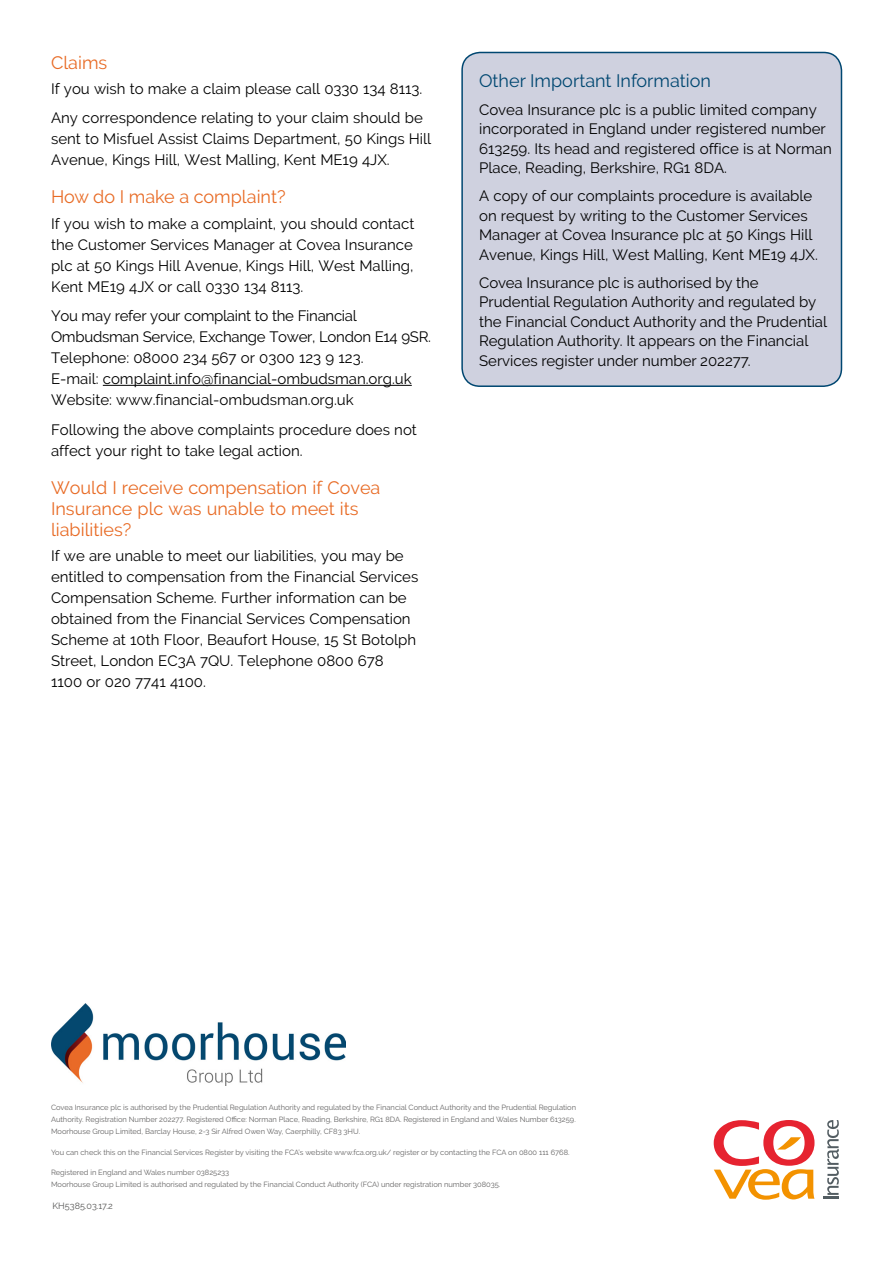
<style>
.page{position:relative;width:893px;height:1263px;background:#fff}
.page>*{position:absolute;margin:0;border:0;box-sizing:border-box;transform-origin:0 0}
.t1{font:18px/21px "Raleway";color:#e86b25}
.t2{font:18px "Raleway";color:#004771}
.t3{font:15px/21px "Raleway";color:#000}
.t4{font:15px/21px "Raleway";letter-spacing:-.02em;color:#000}
.t5{font:9px "Raleway";color:#575756}
.t6{font:7.5px/12px "Raleway";color:#646363;text-align:justify}
</style>
<div class="page">
<div style="left:462px;top:52px;width:379px;height:334px;background:#cfd1df;border-radius:18px"></div>
<div style="left:461px;top:52px;width:381px;height:335px;border:2px solid #004771;border-radius:18px"></div>
<hr style="left:103px;top:385px;width:309px;height:1px;background:#000">
<svg style="left:714px;top:1120px;width:100px;height:80px"></svg>
<svg style="left:823px;top:1120px;width:16px;height:79px"></svg>
<img style="left:51px;top:1003px;width:294px;height:82px">
<p class="t1" style="left:51px;top:52px;width:58px">Claims</p>
<p class="t3" style="left:51px;top:78px;width:373px">If you wish to make a claim please call 0330 134 8113.</p>
<p class="t3" style="left:51px;top:108px;width:382px">Any correspondence relating to your claim should be sent to Misfuel Assist Claims Department, 50 Kings Hill<br>Avenue, Kings Hill, West Malling, Kent ME19 4JX.</p>
<p class="t1" style="left:51px;top:187px;width:236px">How do I make a complaint?</p>
<p class="t3" style="left:51px;top:213px;width:365px;text-align:justify">If you wish to make a complaint, you should contact the Customer Services Manager at Covea Insurance plc at 50 Kings Hill Avenue, Kings Hill, West Malling, Kent ME19 4JX or call 0330 134 8113.</p>
<p class="t4" style="left:51px;top:305px;width:382px">You may refer your complaint to the Financial<br>Ombudsman Service, Exchange Tower, London E14 9SR.</p>
<p class="t3" style="left:51px;top:347px;width:314px">Telephone: 08000 234 567 or 0300 123 9 123.</p>
<p class="t3" style="left:51px;top:368px;width:362px">E-mail: complaint.info@financial-ombudsman.org.uk</p>
<p class="t3" style="left:51px;top:389px;width:304px">Website: www.financial-ombudsman.org.uk</p>
<p class="t3" style="left:51px;top:419px;width:367px">Following the above complaints procedure does not affect your right to take legal action.</p>
<p class="t1" style="left:51px;top:477px;width:331px">Would I receive compensation if Covea<br>Insurance plc was unable to meet its liabilities?</p>
<p class="t3" style="left:51px;top:545px;width:369px">If we are unable to meet our liabilities, you may be entitled to compensation from the Financial Services Compensation Scheme. Further information can be obtained from the Financial Services Compensation Scheme at 10th Floor, Beaufort House, 15 St Botolph Street, London EC3A 7QU. Telephone 0800 678<br>1100 or 020 7741 4100.</p>
<p class="t2" style="left:479px;top:70px;width:233px">Other Important Information</p>
<p class="t3" style="left:479px;top:100px;width:354px;line-height:19.5px">Covea Insurance plc is a public limited company incorporated in England under registered number 613259. Its head and registered office is at Norman Place, Reading, Berkshire, RG1 8DA.</p>
<p class="t3" style="left:479px;top:186px;width:340px;line-height:19.5px">A copy of our complaints procedure is available on request by writing to the Customer Services Manager at Covea Insurance plc at 50 Kings Hill Avenue, Kings Hill, West Malling, Kent ME19 4JX.</p>
<p class="t3" style="left:479px;top:273px;width:350px;line-height:19.5px">Covea Insurance plc is authorised by the Prudential Regulation Authority and regulated by the Financial Conduct Authority and the Prudential Regulation Authority. It appears on the Financial Services register under number 202277.</p>
<p class="t6" style="left:51px;top:1101px;width:526px">Covea Insurance plc is authorised by the Prudential Regulation Authority and regulated by the Financial Conduct Authority and the Prudential Regulation Authority. Registration Number 202277. Registered Office: Norman Place, Reading, Berkshire, RG1 8DA. Registered in England and Wales Number 613259.<br>Moorhouse Group Limited, Barclay House, 2-3 Sir Alfred Owen Way, Caerphilly, CF83 3HU.</p>
<p class="t6" style="left:51px;top:1146px;width:520px">You can check this on the Financial Services Register by visiting the FCA’s website www.fca.org.uk/ register or by contacting the FCA on 0800 111 6768.</p>
<p class="t6" style="left:51px;top:1166px;width:180px">Registered in England and Wales number 03825233</p>
<p class="t6" style="left:51px;top:1178px;width:451px">Moorhouse Group Limited is authorised and regulated by the Financial Conduct Authority (FCA) under registration number 308035.</p>
<p class="t5" style="left:53px;top:1201px;width:62px">KH5385.03.17.2</p>
</div>
